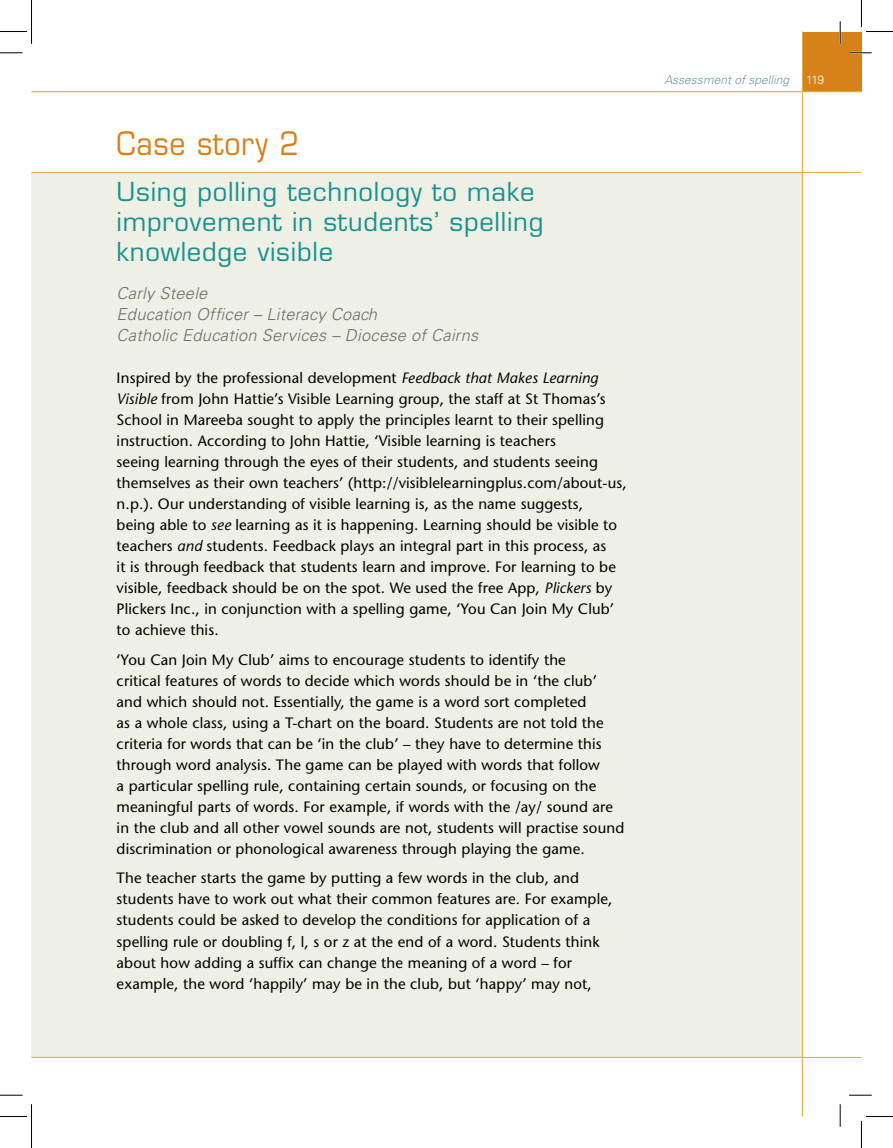
<style>
.page{position:relative;width:893px;height:1148px;background:#fff}
.page>*{position:absolute;margin:0;border:0;box-sizing:border-box;transform-origin:0 0}
.t1{font:31.5px "Eurostile";letter-spacing:.03em;color:#d68119;scale:.9 1}
.t2{font:25.5px/30px "Eurostile";letter-spacing:.03em;color:#199091}
.t3{font:italic 300 16.5px/21px "Univers";letter-spacing:.015em;color:#6a6f71}
.t4{font:15px/21px "Stone Sans";letter-spacing:.01em;color:#000}
.t5{font:italic 300 12px "Univers";color:#739890}
.t6{font:300 12px "Univers";color:#fff}
.s1{font-style:italic}
</style>
<div class="page">
<div style="left:32px;top:172px;width:770px;height:885px;background:#edf0e2"></div>
<hr style="left:32px;top:172px;width:829px;height:1px;background:#ddb245">
<div style="left:802px;top:32px;width:59px;height:59px;background:#d68119"></div>
<hr style="left:32px;top:1056px;width:829px;height:1px;background:#ddb245">
<hr style="left:32px;top:91px;width:829px;height:1px;background:#ddb245">
<hr style="left:801px;top:32px;width:1px;height:1084px;background:#ddb245">
<hr style="left:848px;top:52px;width:23px;height:2px;background:#fff">
<hr style="left:838px;top:21px;width:2px;height:23px;background:#fff">
<svg style="left:0;top:53px;width:22px;height:1px"></svg>
<svg style="left:848px;top:53px;width:23px;height:1px"></svg>
<svg style="left:0;top:1094px;width:22px;height:1px"></svg>
<svg style="left:849px;top:1094px;width:22px;height:1px"></svg>
<svg style="left:839px;top:21px;width:1px;height:23px"></svg>
<svg style="left:839px;top:1104px;width:1px;height:22px"></svg>
<svg style="left:0;top:0;width:32px;height:44px"></svg>
<svg style="left:0;top:1104px;width:32px;height:43px"></svg>
<svg style="left:861px;top:0;width:31px;height:32px"></svg>
<svg style="left:861px;top:1116px;width:31px;height:31px"></svg>
<h1 class="t1" style="left:117px;top:124px;width:204px">Case story 2</h1>
<h2 class="t2" style="left:117px;top:177px;width:428px">Using polling technology to make improvement in students’ spelling knowledge visible</h2>
<p class="t3" style="left:117px;top:283px;width:363px">Carly Steele<br>Education Officer – Literacy Coach<br>Catholic Education Services – Diocese of Cairns</p>
<p class="t4" style="left:117px;top:367px;width:511px">Inspired by the professional development <span class="s1">Feedback that Makes Learning Visible</span> from John Hattie’s Visible Learning group, the staff at St Thomas’s School in Mareeba sought to apply the principles learnt to their spelling instruction. According to John Hattie, ‘Visible learning is teachers<br>seeing learning through the eyes of their students, and students seeing themselves as their own teachers’ (http://visiblelearningplus.com/about-us, n.p.). Our understanding of visible learning is, as the name suggests,<br>being able to <span class="s1">see</span> learning as it is happening. Learning should be visible to teachers <span class="s1">and</span> students. Feedback plays an integral part in this process, as<br>it is through feedback that students learn and improve. For learning to be visible, feedback should be on the spot. We used the free App, <span class="s1">Plickers</span> by Plickers Inc., in conjunction with a spelling game, ‘You Can Join My Club’ to achieve this.</p>
<p class="t4" style="left:117px;top:649px;width:509px">‘You Can Join My Club’ aims to encourage students to identify the<br>critical features of words to decide which words should be in ‘the club’ and which should not. Essentially, the game is a word sort completed<br>as a whole class, using a T-chart on the board. Students are not told the criteria for words that can be ‘in the club’ – they have to determine this through word analysis. The game can be played with words that follow<br>a particular spelling rule, containing certain sounds, or focusing on the meaningful parts of words. For example, if words with the /ay/ sound are in the club and all other vowel sounds are not, students will practise sound discrimination or phonological awareness through playing the game.</p>
<p class="t4" style="left:117px;top:867px;width:497px">The teacher starts the game by putting a few words in the club, and students have to work out what their common features are. For example, students could be asked to develop the conditions for application of a spelling rule or doubling f, l, s or z at the end of a word. Students think about how adding a suffix can change the meaning of a word – for example, the word ‘happily’ may be in the club, but ‘happy’ may not,</p>
<p class="t5" style="left:664px;top:72px;width:126px">Assessment of spelling</p>
<p class="t6" style="left:805px;top:72px;width:20px">119</p>
</div>
